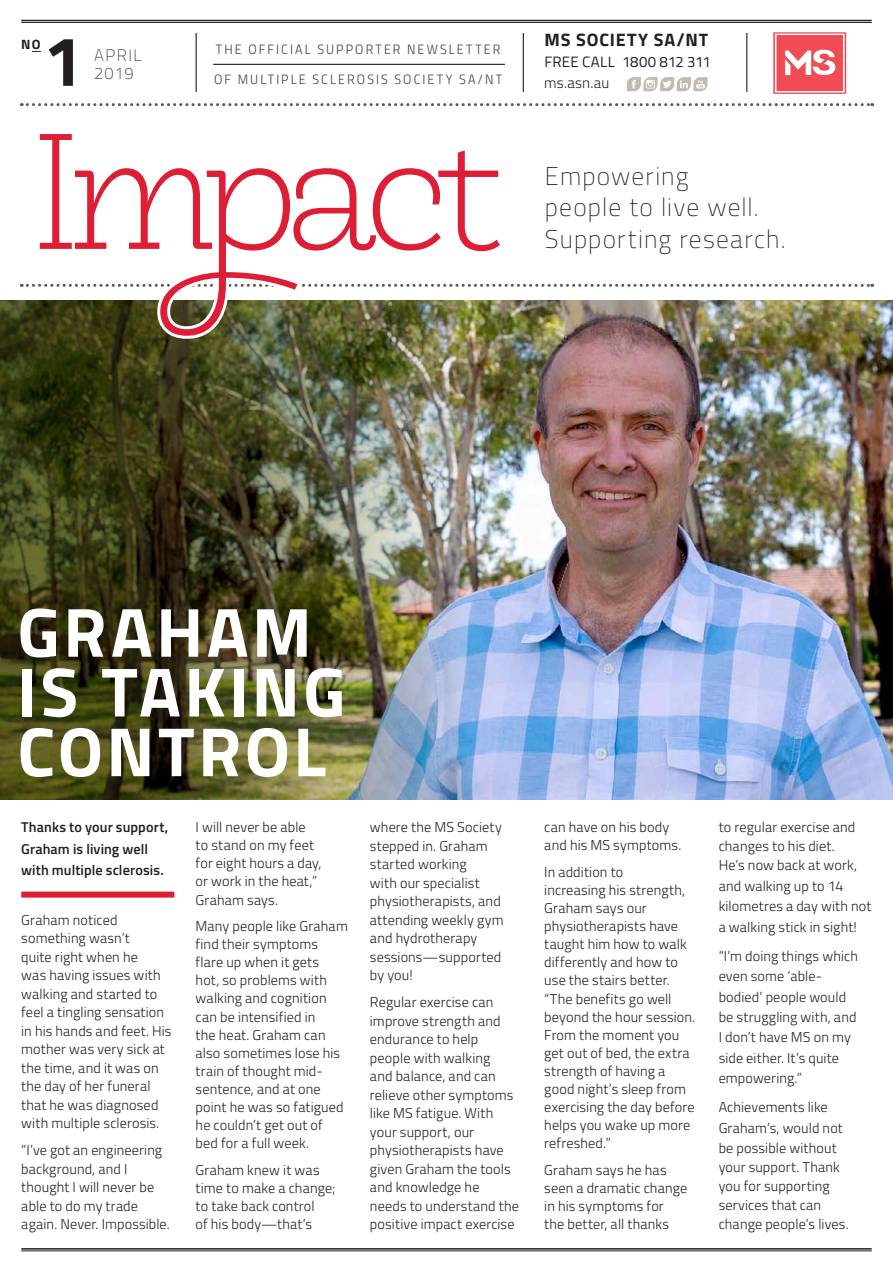
<style>
.page{position:relative;width:893px;height:1263px;background:#fff}
.page>*{position:absolute;margin:0;border:0;box-sizing:border-box;transform-origin:0 0}
.t1{font:200 156px "Monroe";letter-spacing:-.09em;color:#dd1e35}
.t2{font:700 70.5px "Titillium";color:#231f20}
.t3{font:700 69.75px/59.7px "Titillium";letter-spacing:.05em;color:#fff}
.t4{font:100 25.5px/31.5px "Titillium";letter-spacing:.045em;color:#231f20}
.t5{font:700 18px "Titillium";letter-spacing:.05em;color:#231f20}
.t6{font:100 16.5px/18px "Titillium";letter-spacing:.085em;color:#231f20}
.t7{font:15px "Titillium";letter-spacing:.01em;color:#231f20}
.t8{font:300 15px "Titillium";letter-spacing:.005em;color:#231f20}
.t9{font:300 14.25px/18.1px "Titillium";letter-spacing:.01em;color:#231f20}
.t10{font:600 14.25px/21.5px "Titillium";letter-spacing:.005em;color:#231f20}
.t11{font:13.5px "Titillium Light Upright";letter-spacing:.155em;color:#414142}
.t12{font:700 13.5px "Titillium";color:#231f20}
</style>
<div class="page">
<hr style="left:21px;top:20px;width:851px;height:1px;background:#231f20">
<hr style="left:21px;top:22px;width:851px;height:1px;background:#231f20">
<hr style="left:21px;top:1248px;width:851px;height:1px;background:#231f20">
<hr style="left:21px;top:1250px;width:851px;height:1px;background:#231f20">
<img style="left:465px;top:300px;width:428px;height:499px">
<svg style="left:21px;top:103px;width:852px;height:3px"></svg>
<svg style="left:21px;top:284px;width:852px;height:3px"></svg>
<svg style="left:773px;top:32px;width:73px;height:62px"></svg>
<hr style="left:196px;top:33px;width:1px;height:59px;background:#231f20">
<hr style="left:523px;top:33px;width:1px;height:59px;background:#231f20">
<hr style="left:746px;top:33px;width:1px;height:59px;background:#231f20">
<svg style="left:627px;top:77px;width:81px;height:14px"></svg>
<hr style="left:213px;top:64px;width:292px;height:1px;background:#231f20">
<div style="left:21px;top:891px;width:153px;height:6px;background:#dd1e35"></div>
<img style="left:0;top:300px;width:465px;height:499px">
<img style="left:34px;top:283px;width:474px;height:59px">
<p class="t12" style="left:21px;top:34px;width:21px">NO</p>
<h2 class="t2" style="left:43px;top:7px;width:41px">1</h2>
<p class="t5" style="left:544px;top:26px;width:165px">MS SOCIETY SA/NT</p>
<p class="t11" style="left:216px;top:39px;width:286px">THE OFFICIAL SUPPORTER NEWSLETTER</p>
<p class="t11" style="left:214px;top:69px;width:289px">OF MULTIPLE SCLEROSIS SOCIETY SA/NT</p>
<p class="t6" style="left:94px;top:46px;width:49px">APRIL<br>2019</p>
<p class="t7" style="left:544px;top:51px;width:168px">FREE CALL 1800 812 311</p>
<p class="t8" style="left:544px;top:72px;width:66px">ms.asn.au</p>
<h1 class="t1" style="left:31px;top:104px;width:473px">Impact</h1>
<h3 class="t4" style="left:545px;top:159px;width:242px">Empowering<br>people to live well.<br>Supporting research.</h3>
<h3 class="t3" style="left:17px;top:599px;width:330px">GRAHAM<br>IS TAKING<br>CONTROL</h3>
<p class="t10" style="left:21px;top:816px;width:149px">Thanks to your support,<br>Graham is living well with multiple sclerosis.</p>
<p class="t9" style="left:21px;top:910px;width:152px">Graham noticed something wasn’t<br>quite right when he<br>was having issues with walking and started to feel a tingling sensation in his hands and feet. His mother was very sick at the time, and it was on the day of her funeral that he was diagnosed with multiple sclerosis.</p>
<p class="t9" style="left:21px;top:1140px;width:150px">“I’ve got an engineering background, and I thought I will never be able to do my trade again. Never. Impossible.</p>
<p class="t9" style="left:196px;top:817px;width:128px">I will never be able to stand on my feet for eight hours a day, or work in the heat,”<br>Graham says.</p>
<p class="t9" style="left:196px;top:916px;width:154px">Many people like Graham find their symptoms flare up when it gets<br>hot, so problems with walking and cognition can be intensified in<br>the heat. Graham can also sometimes lose his train of thought mid&shy;sentence, and at one point he was so fatigued he couldn’t get out of bed for a full week.</p>
<p class="t9" style="left:196px;top:1160px;width:142px">Graham knew it was time to make a change; to take back control<br>of his body—that’s</p>
<p class="t9" style="left:370px;top:817px;width:135px">where the MS Society stepped in. Graham started working<br>with our specialist physiotherapists, and attending weekly gym and hydrotherapy sessions—supported by you!</p>
<p class="t9" style="left:370px;top:992px;width:151px">Regular exercise can improve strength and endurance to help people with walking<br>and balance, and can relieve other symptoms like MS fatigue. With your support, our physiotherapists have given Graham the tools and knowledge he needs to understand the positive impact exercise</p>
<p class="t9" style="left:544px;top:817px;width:139px">can have on his body and his MS symptoms.</p>
<p class="t9" style="left:544px;top:862px;width:152px">In addition to<br>increasing his strength,<br>Graham says our physiotherapists have taught him how to walk differently and how to use the stairs better. “The benefits go well beyond the hour session.<br>From the moment you get out of bed, the extra strength of having a good night’s sleep from exercising the day before helps you wake up more refreshed.”</p>
<p class="t9" style="left:544px;top:1160px;width:144px">Graham says he has seen a dramatic change in his symptoms for the better, all thanks</p>
<p class="t9" style="left:719px;top:817px;width:140px;line-height:18.9px">to regular exercise and changes to his diet.<br>He’s now back at work,</p>
<p class="t9" style="left:719px;top:875px;width:154px;line-height:20.4px">and walking up to 14 kilometres a day with not a walking stick in sight!</p>
<p class="t9" style="left:719px;top:945px;width:141px;line-height:20.4px">“I’m doing things which even some ‘able&shy;bodied’ people would be struggling with, and<br>I don’t have MS on my side either. It’s quite empowering.”</p>
<p class="t9" style="left:719px;top:1096px;width:126px;line-height:20.4px">Achievements like<br>Graham’s, would not be possible without</p>
<p class="t9" style="left:719px;top:1157px;width:132px;line-height:18.9px">your support. Thank you for supporting services that can change people’s lives.</p>
</div>
